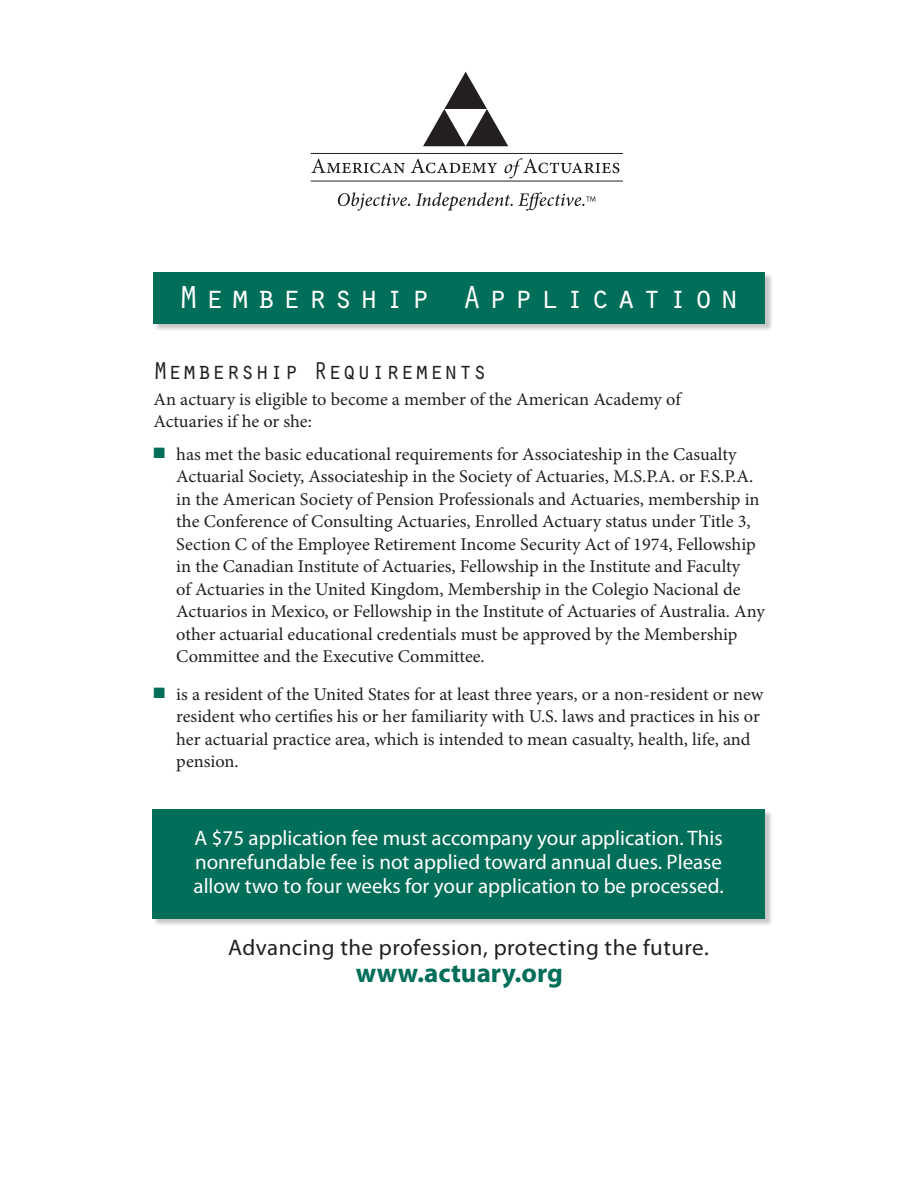
<style>
.page{position:relative;width:918px;height:1188px;background:#fff}
.page>*{position:absolute;margin:0;border:0;box-sizing:border-box;transform-origin:0 0}
.t1{font:33px "Orator Std";letter-spacing:.18em;color:#fff}
.t2{font:700 27px "Myriad Pro";color:#006e58}
.Subhead_1{font:25.2px "Orator Std";letter-spacing:.005em;color:#231f20;scale:.95 1}
.Body_Text{font:22.5px "Myriad Pro";letter-spacing:.02em;color:#231f20}
.text{font:21px/24px "Myriad Pro";color:#fff;text-align:justify}
.Bullets_no_indent{font:18px/22.5px "Minion Pro";color:#231f20}
.Body_Text_First_Para{font:18px/22.5px "Minion Pro";color:#231f20}
.s1{color:#006e58}
</style>
<div class="page">
<div style="left:154px;top:273px;width:619px;height:58px;background:#231f20;opacity:.25"></div>
<div style="left:153px;top:272px;width:612px;height:52px;background:#006e58"></div>
<div style="left:153px;top:810px;width:620px;height:116px;background:#231f20;opacity:.25"></div>
<div style="left:153px;top:809px;width:612px;height:109px;background:#006e58"></div>
<svg style="left:423px;top:72px;width:85px;height:74px"></svg>
<svg style="left:311px;top:159px;width:94px;height:14px"></svg>
<svg style="left:411px;top:159px;width:86px;height:14px"></svg>
<svg style="left:505px;top:158px;width:114px;height:20px"></svg>
<hr style="left:311px;top:153px;width:312px;height:1px;background:#231f20">
<hr style="left:311px;top:181px;width:312px;height:1px;background:#231f20">
<svg style="left:338px;top:192px;width:72px;height:19px"></svg>
<svg style="left:416px;top:192px;width:179px;height:19px"></svg>
<p class="t1" style="left:179px;top:273px;width:562px">Membership Application</p>
<p class="Subhead_1" style="left:153px;top:353px;width:353px">Membership Requirements</p>
<p class="Body_Text_First_Para" style="left:153px;top:388px;width:529px">An actuary is eligible to become a member of the American Academy of<br>Actuaries if he or she:</p>
<p class="Bullets_no_indent" style="left:176px;top:443px;width:590px;text-indent:-23px"><span class="s1">■</span> has met the basic educational requirements for Associateship in the Casualty Actuarial Society, Associateship in the Society of Actuaries, M.S.P.A. or F.S.P.A. in the American Society of Pension Professionals and Actuaries, membership in the Conference of Consulting Actuaries, Enrolled Actuary status under Title 3, Section C of the Employee Retirement Income Security Act of 1974, Fellowship in the Canadian Institute of Actuaries, Fellowship in the Institute and Faculty<br>of Actuaries in the United Kingdom, Membership in the Colegio Nacional de Actuarios in Mexico, or Fellowship in the Institute of Actuaries of Australia. Any other actuarial educational credentials must be approved by the Membership Committee and the Executive Committee.</p>
<p class="Bullets_no_indent" style="left:176px;top:683px;width:589px;text-indent:-23px"><span class="s1">■</span> is a resident of the United States for at least three years, or a non-resident or new resident who certifies his or her familiarity with U.S. laws and practices in his or her actuarial practice area, which is intended to mean casualty, health, life, and pension.</p>
<p class="text" style="left:194px;top:826px;width:532px">A $75 application fee must accompany your application. This nonrefundable fee is not applied toward annual dues. Please allow two to four weeks for your application to be processed.</p>
<p class="Body_Text" style="left:228px;top:933px;width:482px">Advancing the profession, protecting the future.</p>
<p class="t2" style="left:356px;top:955px;width:209px">www.actuary.org</p>
</div>
